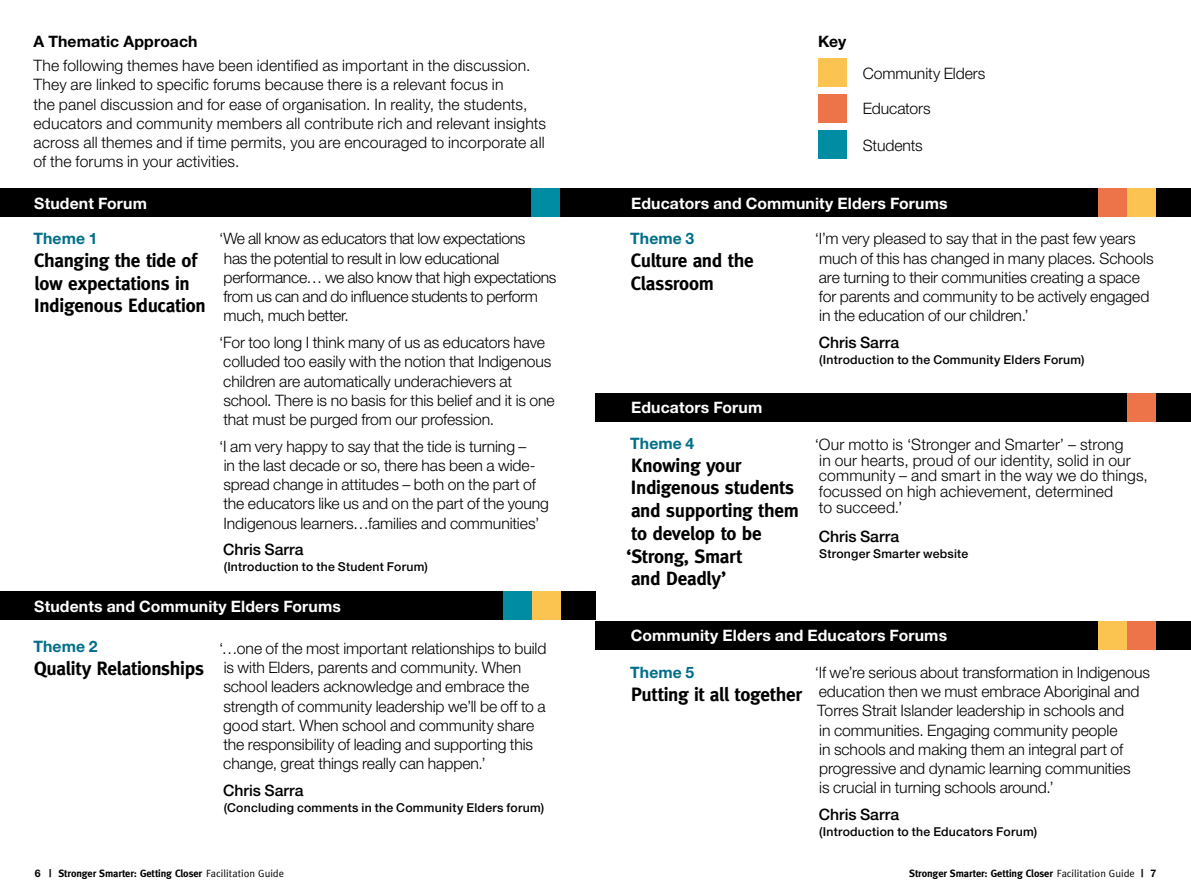
<style>
.page{position:relative;width:1191px;height:893px;background:#fff}
.page>*{position:absolute;margin:0;border:0;box-sizing:border-box;transform-origin:0 0}
.t1{font:700 19.25px/22.8px "Meta";letter-spacing:-.015em;color:#000}
.t2{font:300 15.75px/19.2px "Helvetica Neue";letter-spacing:-.005em;color:#000}
.t3{font:700 15.75px "Helvetica Neue";letter-spacing:.01em;color:#fff}
.t4{font:500 15.75px "Helvetica Neue";color:#000}
.t5{font:700 15.75px "Helvetica Neue";letter-spacing:.01em;color:#006e89}
.t6{font:700 15.75px "Helvetica Neue";letter-spacing:.01em;color:#000}
.t7{font:500 12.25px "Helvetica Neue";letter-spacing:.02em;color:#000}
.t8{font:700 10.5px "Meta";letter-spacing:-.01em;color:#000}
.s1{font-family:"Helvetica Neue"}
.s2{font-weight:400}
</style>
<div class="page">
<div style="left:595px;top:621px;width:596px;height:29px;background:#000"></div>
<div style="left:1127px;top:621px;width:29px;height:29px;background:#ec7448"></div>
<div style="left:1098px;top:621px;width:29px;height:29px;background:#fbc451"></div>
<div style="left:0;top:591px;width:595px;height:29px;background:#000"></div>
<div style="left:0;top:188px;width:595px;height:29px;background:#000"></div>
<div style="left:595px;top:188px;width:596px;height:29px;background:#000"></div>
<div style="left:595px;top:393px;width:596px;height:29px;background:#000"></div>
<div style="left:530px;top:188px;width:29px;height:29px;background:#008ca3"></div>
<div style="left:818px;top:58px;width:29px;height:29px;background:#fbc451"></div>
<div style="left:818px;top:94px;width:29px;height:29px;background:#ec7448"></div>
<div style="left:818px;top:130px;width:29px;height:29px;background:#008ca3"></div>
<div style="left:532px;top:591px;width:29px;height:29px;background:#fbc451"></div>
<div style="left:503px;top:591px;width:29px;height:29px;background:#008ca3"></div>
<div style="left:1127px;top:188px;width:29px;height:29px;background:#fbc451"></div>
<div style="left:1127px;top:393px;width:29px;height:29px;background:#ec7448"></div>
<div style="left:1098px;top:188px;width:29px;height:29px;background:#ec7448"></div>
<p class="t6" style="left:33px;top:32px;width:166px">A Thematic Approach</p>
<p class="t2" style="left:33px;top:56px;width:514px">The following themes have been identified as important in the discussion.<br>They are linked to specific forums because there is a relevant focus in<br>the panel discussion and for ease of organisation. In reality, the students, educators and community members all contribute rich and relevant insights across all themes and if time permits, you are encouraged to incorporate all of the forums in your activities.</p>
<p class="t3" style="left:34px;top:193px;width:114px">Student Forum</p>
<p class="t5" style="left:33px;top:229px;width:66px">Theme 1</p>
<p class="t1" style="left:34px;top:249px;width:173px">Changing the tide of low expectations in<br>Indigenous Education</p>
<p class="t2" style="left:219px;top:229px;width:339px">‘We all know as educators that low expectations<br>has the potential to result in low educational performance… we also know that high expectations from us can and do influence students to perform much, much better.</p>
<p class="t2" style="left:219px;top:332px;width:337px">‘For too long I think many of us as educators have colluded too easily with the notion that Indigenous children are automatically underachievers at school. There is no basis for this belief and it is one that must be purged from our profession.</p>
<p class="t2" style="left:219px;top:436px;width:331px">‘I am very happy to say that the tide is turning –<br>in the last decade or so, there has been a wide&shy;spread change in attitudes – both on the part of the educators like us and on the part of the young Indigenous learners…families and communities’</p>
<p class="t4" style="left:223px;top:540px;width:82px">Chris Sarra</p>
<p class="t7" style="left:224px;top:559px;width:205px">(Introduction to the Student Forum)</p>
<p class="t3" style="left:34px;top:597px;width:308px">Students and Community Elders Forums</p>
<p class="t2" style="left:219px;top:638px;width:329px">‘…one of the most important relationships to build is with Elders, parents and community. When school leaders acknowledge and embrace the strength of community leadership we’ll be off to a good start. When school and community share the responsibility of leading and supporting this change, great things really can happen.’</p>
<p class="t4" style="left:223px;top:781px;width:82px">Chris Sarra</p>
<p class="t7" style="left:224px;top:800px;width:322px">(Concluding comments in the Community Elders forum)</p>
<p class="t5" style="left:33px;top:636px;width:66px">Theme 2</p>
<p class="t1" style="left:34px;top:656px;width:171px">Quality Relationships</p>
<p class="t6" style="left:818px;top:32px;width:30px">Key</p>
<p class="t2" style="left:862px;top:63px;width:124px">Community Elders</p>
<p class="t2" style="left:862px;top:98px;width:69px">Educators</p>
<p class="t2" style="left:862px;top:135px;width:62px">Students</p>
<p class="t3" style="left:631px;top:193px;width:318px">Educators and Community Elders Forums</p>
<p class="t5" style="left:630px;top:229px;width:66px">Theme 3</p>
<p class="t1" style="left:631px;top:249px;width:124px">Culture and the<br>Classroom</p>
<p class="t2" style="left:814px;top:229px;width:340px">‘I’m very pleased to say that in the past few years much of this has changed in many places. Schools are turning to their communities creating a space for parents and community to be actively engaged in the education of our children.’</p>
<p class="t4" style="left:818px;top:333px;width:82px">Chris Sarra</p>
<p class="t7" style="left:819px;top:352px;width:267px">(Introduction to the Community Elders Forum)</p>
<p class="t3" style="left:631px;top:398px;width:133px">Educators Forum</p>
<p class="t5" style="left:630px;top:434px;width:66px">Theme 4</p>
<p class="t1" style="left:626px;top:454px;width:174px">Knowing your<br>Indigenous students and supporting them to develop to be ‘Strong, Smart<br>and Deadly’</p>
<p class="t2" style="left:814px;top:436px;width:335px;line-height:15.8px">‘Our motto is ‘Stronger and Smarter’ – strong<br>in our hearts, proud of our identity, solid in our community – and smart in the way we do things, focussed on high achievement, determined<br>to succeed.’</p>
<p class="t4" style="left:818px;top:527px;width:82px">Chris Sarra</p>
<p class="t7" style="left:819px;top:546px;width:151px">Stronger Smarter website</p>
<p class="t3" style="left:631px;top:626px;width:318px">Community Elders and Educators Forums</p>
<p class="t5" style="left:630px;top:663px;width:66px">Theme 5</p>
<p class="t1" style="left:631px;top:683px;width:172px">Putting it all together</p>
<p class="t2" style="left:814px;top:662px;width:337px">‘If we’re serious about transformation in Indigenous education then we must embrace Aboriginal and Torres Strait Islander leadership in schools and<br>in communities. Engaging community people<br>in schools and making them an integral part of progressive and dynamic learning communities<br>is crucial in turning schools around.’</p>
<p class="t4" style="left:818px;top:805px;width:82px">Chris Sarra</p>
<p class="t7" style="left:819px;top:824px;width:219px">(Introduction to the Educators Forum)</p>
<p class="t8" style="left:35px;top:867px;width:251px"><span class="s1">6</span> | Stronger Smarter: Getting Closer <span class="s2">Facilitation Guide</span></p>
<p class="t8" style="left:909px;top:867px;width:248px">Stronger Smarter: Getting Closer <span class="s2">Facilitation Guide</span> | <span class="s1">7</span></p>
</div>
